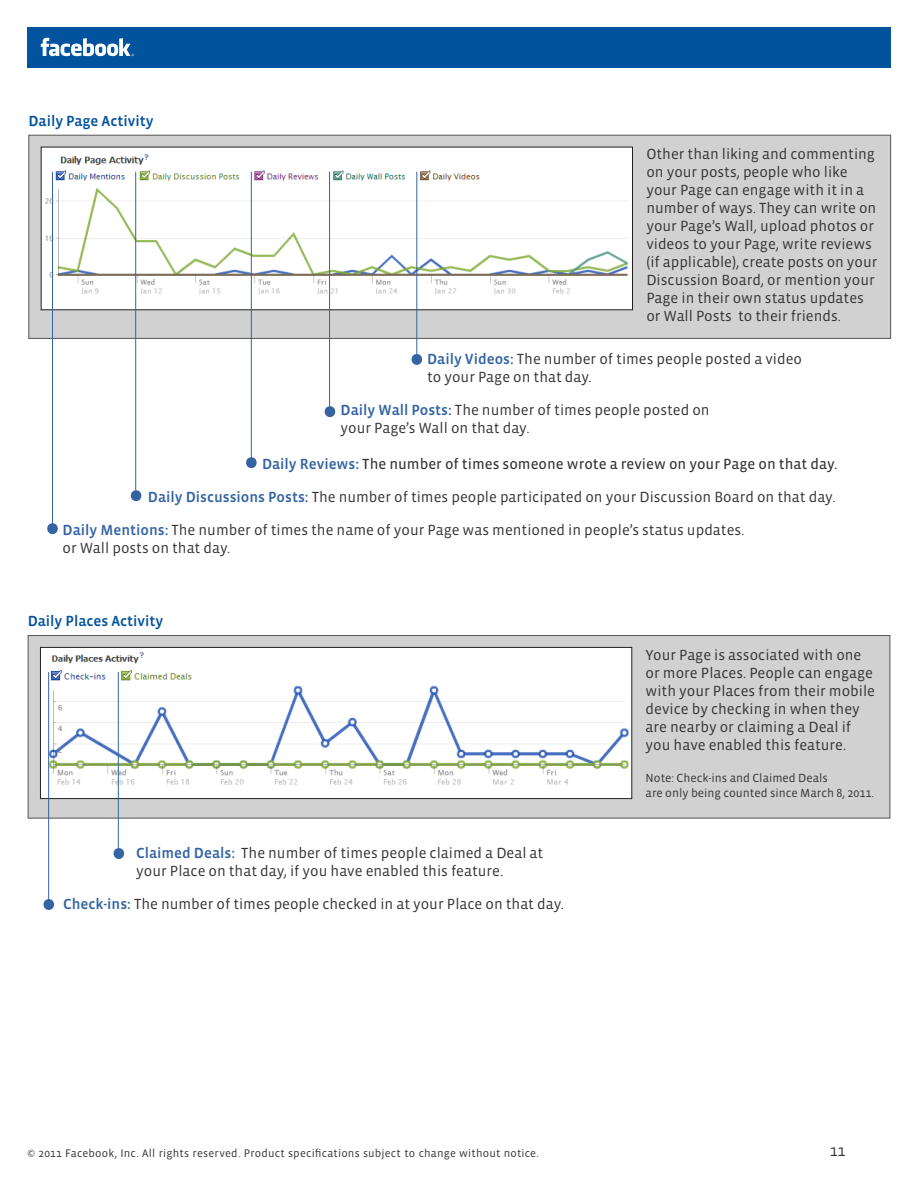
<style>
.page{position:relative;width:918px;height:1188px;background:#fff}
.page>*{position:absolute;margin:0;border:0;box-sizing:border-box;transform-origin:0 0}
.t1{font:15.75px "Vista Sans OT";color:#333}
.t2{font:15px/18px "Vista Sans OT";color:#333}
.t3{font:15px "Vista Sans OT";color:#333}
.t4{font:500 15px "Vista Sans OT";color:#01539e}
.t5{font:12px/14.4px "Vista Sans OT";color:#333}
.t6{font:11.25px "Vista Sans OT";letter-spacing:.015em;color:#333}
.s1{font-weight:500;color:#3564a3}
</style>
<div class="page">
<div style="left:27px;top:27px;width:864px;height:41px;background:#01539e"></div>
<svg style="left:41px;top:38px;width:93px;height:18px"></svg>
<div style="left:28px;top:135px;width:863px;height:204px;background:#d1d1d1;border:1px solid #555"></div>
<img style="left:43px;top:149px;width:588px;height:159px">
<div style="left:246px;top:457px;width:11px;height:11px;background:#3564a3;border-radius:50%"></div>
<div style="left:412px;top:354px;width:10px;height:11px;background:#3564a3;border-radius:50%"></div>
<div style="left:325px;top:406px;width:10px;height:11px;background:#3564a3;border-radius:50%"></div>
<div style="left:47px;top:523px;width:11px;height:11px;background:#3564a3;border-radius:50%"></div>
<div style="left:131px;top:490px;width:10px;height:11px;background:#3564a3;border-radius:50%"></div>
<hr style="left:52px;top:172px;width:1px;height:357px;background:#3564a3">
<hr style="left:135px;top:172px;width:1px;height:325px;background:#3564a3">
<hr style="left:251px;top:172px;width:1px;height:293px;background:#3564a3">
<hr style="left:329px;top:172px;width:1px;height:243px;background:#3564a3">
<hr style="left:416px;top:172px;width:1px;height:192px;background:#3564a3">
<div style="left:28px;top:635px;width:862px;height:184px;background:#d1d1d1;border:1px solid #555"></div>
<img style="left:42px;top:649px;width:588px;height:148px">
<div style="left:40px;top:647px;width:592px;height:152px;border:1px solid #231f20"></div>
<div style="left:44px;top:899px;width:10px;height:11px;background:#3564a3;border-radius:50%"></div>
<div style="left:114px;top:848px;width:10px;height:11px;background:#3564a3;border-radius:50%"></div>
<hr style="left:48px;top:672px;width:1px;height:236px;background:#3564a3">
<hr style="left:118px;top:672px;width:1px;height:183px;background:#3564a3">
<p class="t4" style="left:28px;top:113px;width:127px">Daily Page Activity</p>
<p class="t2" style="left:646px;top:146px;width:233px">Other than liking and commenting on your posts, people who like your Page can engage with it in a number of ways. They can write on your Page’s Wall, upload photos or videos to your Page, write reviews (if applicable), create posts on your<br>Discussion Board, or mention your<br>Page in their own status updates or Wall Posts to their friends.</p>
<p class="t2" style="left:427px;top:351px;width:376px"><span class="s1">Daily Videos:</span> The number of times people posted a video to your Page on that day.</p>
<p class="t2" style="left:341px;top:402px;width:371px"><span class="s1">Daily Wall Posts:</span> The number of times people posted on your Page’s Wall on that day.</p>
<p class="t3" style="left:262px;top:457px;width:577px"><span class="s1">Daily Reviews:</span> The number of times someone wrote a review on your Page on that day.</p>
<p class="t2" style="left:148px;top:489px;width:689px"><span class="s1">Daily Discussions Posts:</span> The number of times people participated on your Discussion Board on that day.</p>
<p class="t2" style="left:63px;top:522px;width:683px"><span class="s1">Daily Mentions:</span> The number of times the name of your Page was mentioned in people’s status updates. or Wall posts on that day.</p>
<p class="t4" style="left:28px;top:614px;width:137px">Daily Places Activity</p>
<p class="t2" style="left:136px;top:844px;width:409px"><span class="s1">Claimed Deals:</span> The number of times people claimed a Deal at your Place on that day, if you have enabled this feature.</p>
<p class="t2" style="left:63px;top:895px;width:502px"><span class="s1">Check-ins:</span> The number of times people checked in at your Place on that day.</p>
<p class="t2" style="left:646px;top:646px;width:231px">Your Page is associated with one or more Places. People can engage with your Places from their mobile device by checking in when they are nearby or claiming a Deal if you have enabled this feature.</p>
<p class="t5" style="left:646px;top:771px;width:230px">Note: Check-ins and Claimed Deals<br>are only being counted since March 8, 2011.</p>
<p class="t6" style="left:27px;top:1148px;width:513px">© 2011 Facebook, Inc. All rights reserved. Product specifications subject to change without notice.</p>
<p class="t1" style="left:830px;top:1143px;width:17px">11</p>
</div>
